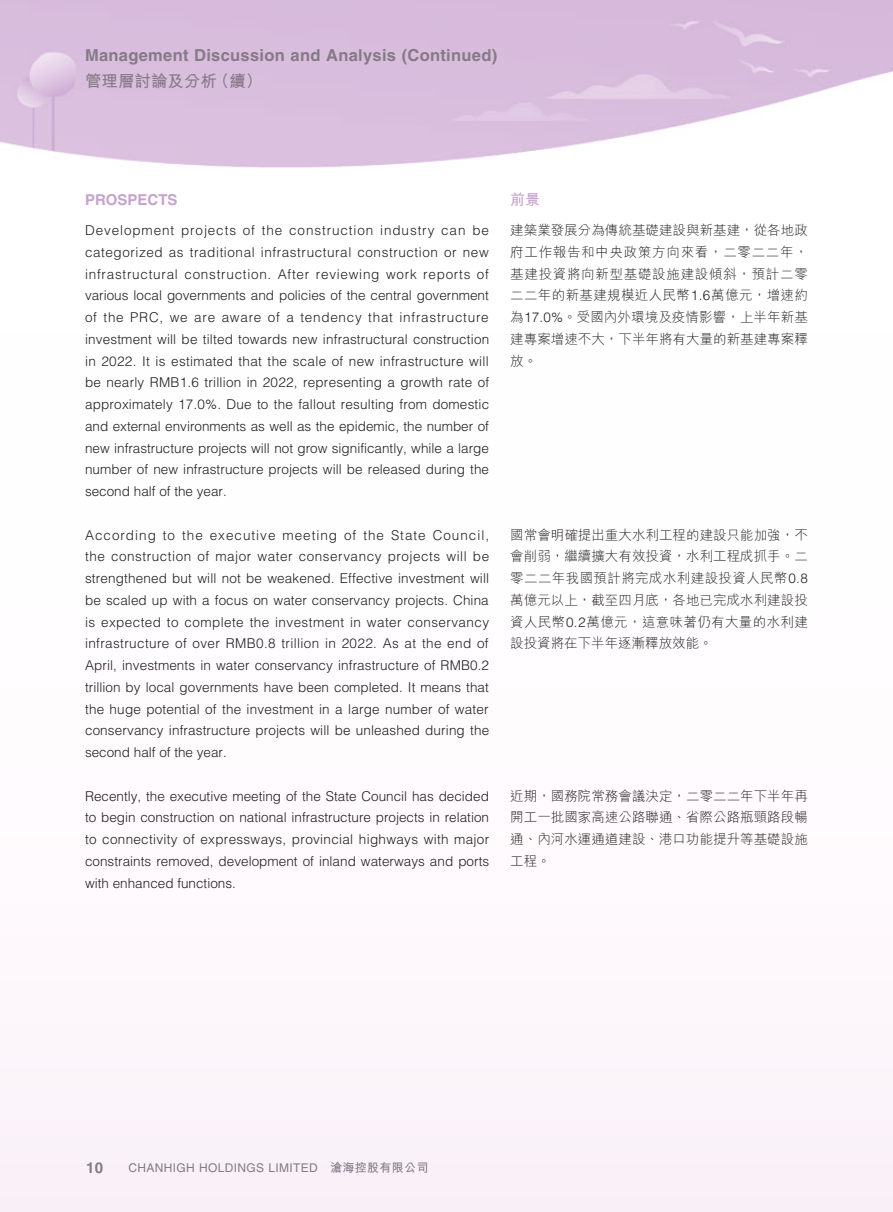
<style>
.page{position:relative;width:893px;height:1212px;background:#fff}
.page>*{position:absolute;margin:0;border:0;box-sizing:border-box;transform-origin:0 0}
.t1{font:700 16.5px "Helvetica LT Std";letter-spacing:.02em;color:#867a87}
.t2{font:700 16.5px "M Hei HK";color:#867a87}
.t3{font:700 15px "Helvetica LT Std";color:#c7a1cf}
.t4{font:700 15px "Helvetica LT Std";color:#867a87}
.t5{font:700 15px "M Hei HK";color:#c7a1cf}
.t6{font:300 13.5px/21.8px "Helvetica LT Std";color:#231f20;text-align:justify}
.t7{font:300 13.5px/21.8px "M Hei HK";color:#231f20;text-align:justify}
.t8{font:12px "Helvetica LT Std";letter-spacing:.03em;color:#867a87}
.s1{font-family:"Helvetica LT Std"}
.s2{font-family:"M Hei HK";font-weight:700}
</style>
<div class="page">
<p class="t1" style="left:85px;top:45px;width:414px">Management Discussion and Analysis (Continued)</p>
<p class="t2" style="left:85px;top:69px;width:179px">管理層討論及分析（續）</p>
<p class="t3" style="left:85px;top:190px;width:94px">PROSPECTS</p>
<p class="t6" style="left:85px;top:219px;width:406px">Development projects of the construction industry can be categorized as traditional infrastructural construction or new infrastructural construction. After reviewing work reports of various local governments and policies of the central government of the PRC, we are aware of a tendency that infrastructure investment will be tilted towards new infrastructural construction in 2022. It is estimated that the scale of new infrastructure will be nearly RMB1.6 trillion in 2022, representing a growth rate of approximately 17.0%. Due to the fallout resulting from domestic and external environments as well as the epidemic, the number of new infrastructure projects will not grow significantly, while a large number of new infrastructure projects will be released during the second half of the year.</p>
<p class="t6" style="left:85px;top:524px;width:406px">According to the executive meeting of the State Council, the construction of major water conservancy projects will be strengthened but will not be weakened. Effective investment will be scaled up with a focus on water conservancy projects. China is expected to complete the investment in water conservancy infrastructure of over RMB0.8 trillion in 2022. As at the end of April, investments in water conservancy infrastructure of RMB0.2 trillion by local governments have been completed. It means that the huge potential of the investment in a large number of water conservancy infrastructure projects will be unleashed during the second half of the year.</p>
<p class="t6" style="left:85px;top:785px;width:406px">Recently, the executive meeting of the State Council has decided to begin construction on national infrastructure projects in relation to connectivity of expressways, provincial highways with major constraints removed, development of inland waterways and ports with enhanced functions.</p>
<p class="t5" style="left:510px;top:188px;width:31px">前景</p>
<p class="t7" style="left:510px;top:219px;width:299px">建築業發展分為傳統基礎建設與新基建，從各地政府工作報告和中央政策方向來看，二零二二年，基建投資將向新型基礎設施建設傾斜，預計二零二二年的新基建規模近人民幣<span class="s1">1.6</span>萬億元，增速約為<span class="s1">17.0%</span>。受國內外環境及疫情影響，上半年新基建專案增速不大，下半年將有大量的新基建專案釋放。</p>
<p class="t7" style="left:510px;top:523px;width:299px">國常會明確提出重大水利工程的建設只能加強，不會削弱，繼續擴大有效投資，水利工程成抓手。二零二二年我國預計將完成水利建設投資人民幣<span class="s1">0.8</span>萬億元以上，截至四月底，各地已完成水利建設投資人民幣<span class="s1">0.2</span>萬億元，這意味著仍有大量的水利建設投資將在下半年逐漸釋放效能。</p>
<p class="t7" style="left:510px;top:784px;width:299px">近期，國務院常務會議決定，二零二二年下半年再開工一批國家高速公路聯通、省際公路瓶頸路段暢通、內河水運通道建設、港口功能提升等基礎設施工程。</p>
<p class="t4" style="left:86px;top:1159px;width:19px">10</p>
<p class="t8" style="left:128px;top:1161px;width:302px">CHANHIGH HOLDINGS LIMITED <span class="s2">滄海控股有限公司</span></p>
</div>
